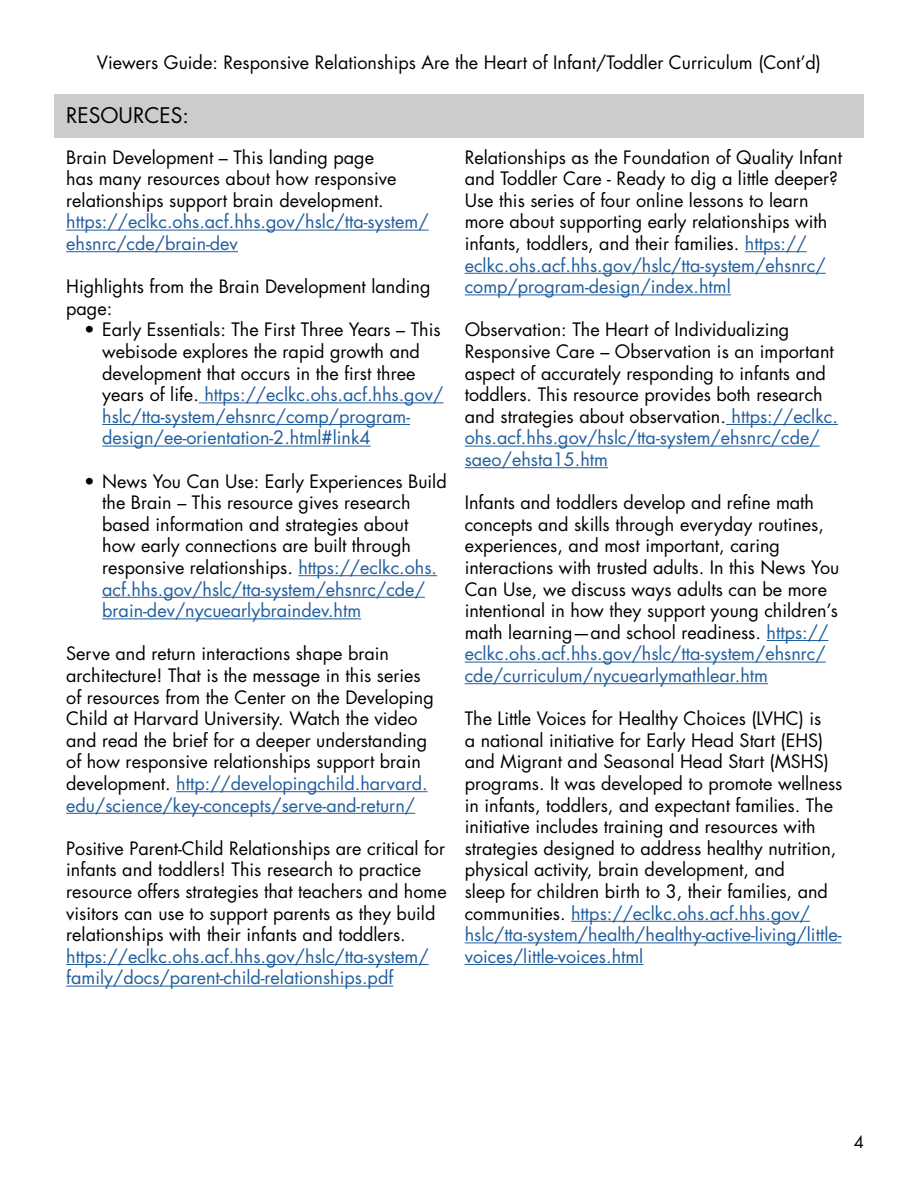
<style>
.page{position:relative;width:918px;height:1188px;background:#fff}
.page>*{position:absolute;margin:0;border:0;box-sizing:border-box;transform-origin:0 0}
.t1{font:21px "Futura Std";color:#000101}
.t2{font:18px/21.6px "Futura Std";color:#000}
.t3{font:18px "Futura Std";color:#000101}
.t4{font:16.5px "Futura Std";color:#000}
.s1{color:#215e9e}
</style>
<div class="page">
<hr style="left:465px;top:964px;width:178px;height:1px;background:#215e9e">
<hr style="left:465px;top:942px;width:377px;height:1px;background:#215e9e">
<hr style="left:571px;top:921px;width:239px;height:1px;background:#215e9e">
<hr style="left:465px;top:683px;width:303px;height:1px;background:#215e9e">
<hr style="left:465px;top:662px;width:361px;height:1px;background:#215e9e">
<hr style="left:767px;top:640px;width:61px;height:1px;background:#215e9e">
<hr style="left:465px;top:467px;width:143px;height:1px;background:#215e9e">
<hr style="left:465px;top:446px;width:355px;height:1px;background:#215e9e">
<hr style="left:726px;top:424px;width:112px;height:1px;background:#215e9e">
<hr style="left:465px;top:294px;width:266px;height:1px;background:#215e9e">
<hr style="left:465px;top:273px;width:361px;height:1px;background:#215e9e">
<hr style="left:745px;top:251px;width:62px;height:1px;background:#215e9e">
<hr style="left:66px;top:986px;width:327px;height:1px;background:#215e9e">
<hr style="left:66px;top:964px;width:363px;height:1px;background:#215e9e">
<hr style="left:66px;top:813px;width:349px;height:1px;background:#215e9e">
<hr style="left:176px;top:791px;width:252px;height:1px;background:#215e9e">
<hr style="left:102px;top:618px;width:259px;height:1px;background:#215e9e">
<hr style="left:102px;top:597px;width:323px;height:1px;background:#215e9e">
<hr style="left:298px;top:575px;width:139px;height:1px;background:#215e9e">
<hr style="left:102px;top:446px;width:269px;height:1px;background:#215e9e">
<hr style="left:102px;top:424px;width:308px;height:1px;background:#215e9e">
<hr style="left:199px;top:402px;width:244px;height:1px;background:#215e9e">
<hr style="left:66px;top:251px;width:172px;height:1px;background:#215e9e">
<hr style="left:66px;top:230px;width:363px;height:1px;background:#215e9e">
<div style="left:54px;top:94px;width:809px;height:44px;background:#cdcccb"></div>
<p class="t3" style="left:97px;top:51px;width:726px">Viewers Guide: Responsive Relationships Are the Heart of Infant/Toddler Curriculum (Cont’d)</p>
<h2 class="t1" style="left:66px;top:102px;width:124px">RESOURCES:</h2>
<p class="t2" style="left:66px;top:146px;width:364px">Brain Development – This landing page<br>has many resources about how responsive relationships support brain development. <span class="s1">https://eclkc.ohs.acf.hhs.gov/hslc/tta-system/ ehsnrc/cde/brain-dev</span></p>
<p class="t2" style="left:66px;top:276px;width:366px">Highlights from the Brain Development landing page:</p>
<p class="t2" style="left:102px;top:319px;width:343px;text-indent:-18px">• Early Essentials: The First Three Years – This webisode explores the rapid growth and development that occurs in the first three years of life. <span class="s1">https://eclkc.ohs.acf.hhs.gov/ hslc/tta-system/ehsnrc/comp/program&shy;design/ee-orientation-2.html#link4</span></p>
<p class="t2" style="left:102px;top:470px;width:346px;text-indent:-18px">• News You Can Use: Early Experiences Build the Brain – This resource gives research based information and strategies about<br>how early connections are built through responsive relationships. <span class="s1">https://eclkc.ohs. acf.hhs.gov/hslc/tta-system/ehsnrc/cde/ brain-dev/nycuearlybraindev.htm</span></p>
<p class="t2" style="left:66px;top:643px;width:369px">Serve and return interactions shape brain architecture! That is the message in this series of resources from the Center on the Developing Child at Harvard University. Watch the video and read the brief for a deeper understanding of how responsive relationships support brain development. <span class="s1">http://developingchild.harvard. edu/science/key-concepts/serve-and-return/</span></p>
<p class="t2" style="left:66px;top:837px;width:382px">Positive Parent-Child Relationships are critical for infants and toddlers! This research to practice resource offers strategies that teachers and home visitors can use to support parents as they build relationships with their infants and toddlers. <span class="s1">https://eclkc.ohs.acf.hhs.gov/hslc/tta-system/ family/docs/parent-child-relationships.pdf</span></p>
<p class="t2" style="left:465px;top:146px;width:379px">Relationships as the Foundation of Quality Infant and Toddler Care - Ready to dig a little deeper?<br>Use this series of four online lessons to learn more about supporting early relationships with infants, toddlers, and their families. <span class="s1">https:// eclkc.ohs.acf.hhs.gov/hslc/tta-system/ehsnrc/ comp/program-design/index.html</span></p>
<p class="t2" style="left:465px;top:319px;width:375px">Observation: The Heart of Individualizing Responsive Care – Observation is an important aspect of accurately responding to infants and toddlers. This resource provides both research and strategies about observation. <span class="s1">https://eclkc. ohs.acf.hhs.gov/hslc/tta-system/ehsnrc/cde/ saeo/ehsta15.htm</span></p>
<p class="t2" style="left:465px;top:492px;width:376px">Infants and toddlers develop and refine math concepts and skills through everyday routines, experiences, and most important, caring interactions with trusted adults. In this News You Can Use, we discuss ways adults can be more intentional in how they support young children’s math learning—and school readiness. <span class="s1">https:// eclkc.ohs.acf.hhs.gov/hslc/tta-system/ehsnrc/ cde/curriculum/nycuearlymathlear.htm</span></p>
<p class="t2" style="left:465px;top:708px;width:379px">The Little Voices for Healthy Choices (LVHC) is<br>a national initiative for Early Head Start (EHS) and Migrant and Seasonal Head Start (MSHS) programs. It was developed to promote wellness in infants, toddlers, and expectant families. The initiative includes training and resources with strategies designed to address healthy nutrition, physical activity, brain development, and<br>sleep for children birth to 3, their families, and communities. <span class="s1">https://eclkc.ohs.acf.hhs.gov/ hslc/tta-system/health/healthy-active-living/little&shy;voices/little-voices.html</span></p>
<p class="t4" style="left:854px;top:1131px;width:12px">4</p>
</div>
